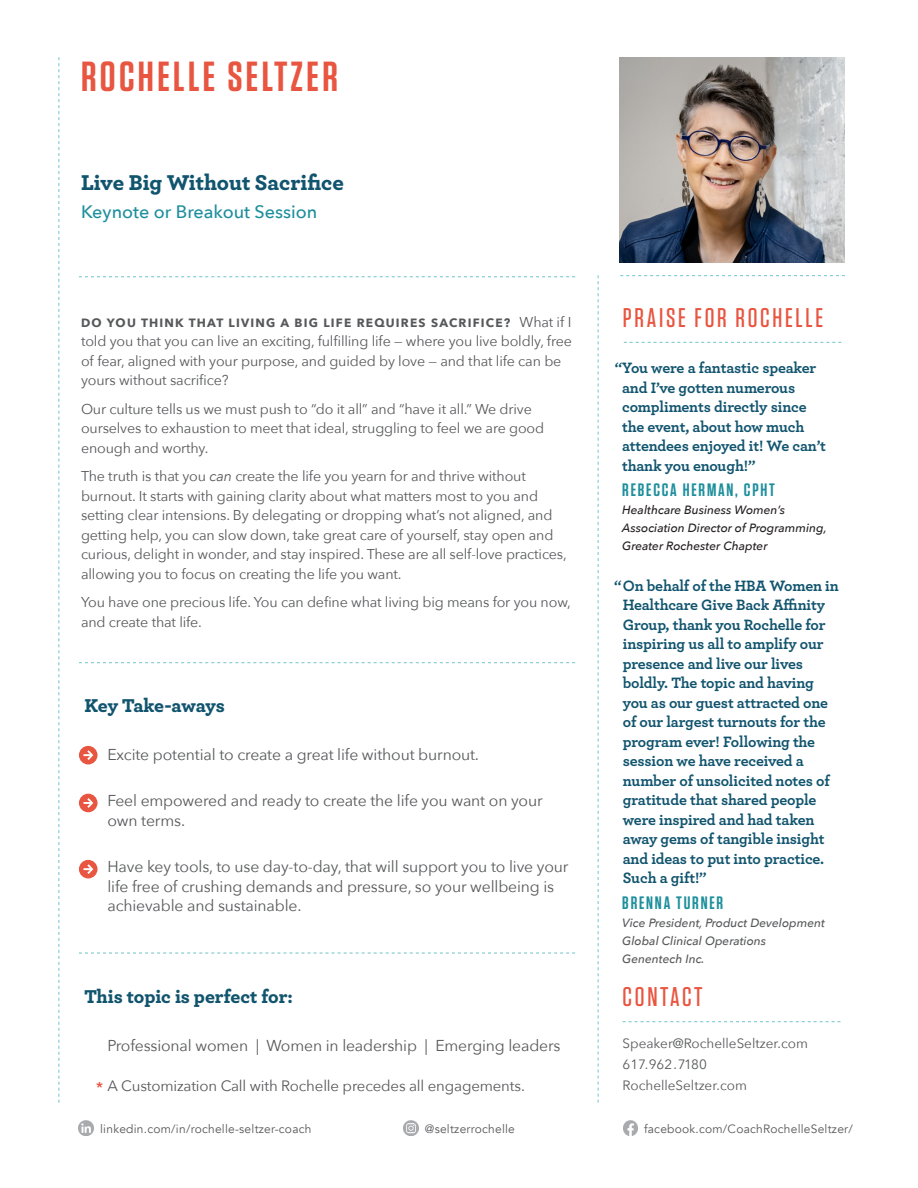
<style>
.page{position:relative;width:918px;height:1188px;background:#fff}
.page>*{position:absolute;margin:0;border:0;box-sizing:border-box;transform-origin:0 0}
.RS_Tungsten_Large_Heads{font:600 42px "Tungsten";letter-spacing:.08em;color:#e85540}
.Red_Tungsten_Heads_w_Rule{font:500 27px "Tungsten";letter-spacing:.1em;color:#e85540}
.Cover_Author_Title{font:900 22.5px "Archer";color:#11546e}
.Program_Descriptions_Avenir{font:900 19.5px "Archer";letter-spacing:-.005em;color:#11546e}
.Reviewer_Name{font:600 18px "Tungsten";letter-spacing:.1em;color:#1e8f9c}
.Cover_Author_Title-2{font:500 18px "Avenir Next";color:#1e8f9c}
.Reviewer_Quote{font:700 15.75px/19.5px "Archer";letter-spacing:-.01em;color:#11546e}
.Program_Descriptions_Avenir-2{font:15.75px/19.5px "Avenir Next";letter-spacing:-.01em;color:#57585a}
.Program_Descriptions_Avenir-3{font:500 15.75px "Avenir Next";color:#e85540}
.Program_Descriptions_Avenir-4{font:15px "Avenir Next";letter-spacing:-.01em;color:#57585a}
.Program_Descriptions_Avenir-5{font:14.25px/19.5px "Avenir Next";letter-spacing:-.01em;color:#57585a}
.RS_Avenir_Text{font:13.5px "Avenir Next";color:#57585a}
.RS_Avenir_Text-2{font:12px "Avenir";letter-spacing:.02em;color:#57585a}
.Reviewer_Title{font:italic 500 12px/18px "Avenir Next";color:#231f20}
.Reviewer_Title-2{font:italic 500 12px/18px "Avenir Next";color:#57585a}
.Program_Descriptions_Avenir-6{font:700 12px "Avenir Next";letter-spacing:.1em;color:#57585a}
.s1{font-weight:400;font-size:14.25px}
.s2{font-style:italic}
</style>
<div class="page">
<img style="left:79px;top:1121px;width:14px;height:14px">
<img style="left:623px;top:1121px;width:15px;height:14px">
<img style="left:619px;top:57px;width:226px;height:206px">
<svg style="left:79px;top:276px;width:496px;height:1px"></svg>
<svg style="left:620px;top:275px;width:225px;height:1px"></svg>
<svg style="left:58px;top:57px;width:1px;height:1046px"></svg>
<svg style="left:598px;top:275px;width:1px;height:828px"></svg>
<svg style="left:623px;top:1021px;width:217px;height:1px"></svg>
<img style="left:404px;top:1121px;width:14px;height:14px">
<svg style="left:624px;top:342px;width:217px;height:1px"></svg>
<svg style="left:79px;top:953px;width:496px;height:1px"></svg>
<svg style="left:79px;top:662px;width:496px;height:1px"></svg>
<svg style="left:79px;top:746px;width:19px;height:18px"></svg>
<svg style="left:79px;top:794px;width:19px;height:18px"></svg>
<svg style="left:79px;top:860px;width:19px;height:18px"></svg>
<p class="RS_Tungsten_Large_Heads" style="left:81px;top:54px;width:258px">ROCHELLE SELTZER</p>
<p class="Cover_Author_Title" style="left:81px;top:164px;width:264px">Live Big Without Sacrifice</p>
<p class="Cover_Author_Title-2" style="left:81px;top:197px;width:238px">Keynote or Breakout Session</p>
<p class="Program_Descriptions_Avenir-6" style="left:81px;top:312px;width:492px">DO YOU THINK THAT LIVING A BIG LIFE REQUIRES SACRIFICE? <span class="s1">What if I</span></p>
<p class="Program_Descriptions_Avenir-5" style="left:81px;top:331px;width:492px">told you that you can live an exciting, fulfilling life — where you live boldly, free of fear, aligned with your purpose, and guided by love — and that life can be yours without sacrifice?</p>
<p class="Program_Descriptions_Avenir-5" style="left:81px;top:398px;width:465px">Our culture tells us we must push to “do it all” and “have it all.” We drive ourselves to exhaustion to meet that ideal, struggling to feel we are good enough and worthy.</p>
<p class="Program_Descriptions_Avenir-5" style="left:81px;top:466px;width:487px">The truth is that you <span class="s2">can</span> create the life you yearn for and thrive without burnout. It starts with gaining clarity about what matters most to you and setting clear intensions. By delegating or dropping what’s not aligned, and getting help, you can slow down, take great care of yourself, stay open and curious, delight in wonder, and stay inspired. These are all self-love practices, allowing you to focus on creating the life you want.</p>
<p class="Program_Descriptions_Avenir-5" style="left:81px;top:592px;width:492px">You have one precious life. You can define what living big means for you now, and create that life.</p>
<p class="Program_Descriptions_Avenir" style="left:84px;top:690px;width:142px">Key Take-aways</p>
<p class="Program_Descriptions_Avenir-2" style="left:107px;top:744px;width:373px">Excite potential to create a great life without burnout.</p>
<p class="Program_Descriptions_Avenir-2" style="left:107px;top:790px;width:437px">Feel empowered and ready to create the life you want on your own terms.</p>
<p class="Program_Descriptions_Avenir-2" style="left:107px;top:856px;width:463px">Have key tools, to use day-to-day, that will support you to live your life free of crushing demands and pressure, so your wellbeing is achievable and sustainable.</p>
<p class="Program_Descriptions_Avenir" style="left:84px;top:981px;width:210px">This topic is perfect for:</p>
<p class="Program_Descriptions_Avenir-2" style="left:107px;top:1035px;width:455px">Professional women | Women in leadership | Emerging leaders</p>
<p class="Program_Descriptions_Avenir-4" style="left:107px;top:1073px;width:419px">A Customization Call with Rochelle precedes all engagements.</p>
<p class="Program_Descriptions_Avenir-3" style="left:96px;top:1074px;width:9px">*</p>
<p class="Red_Tungsten_Heads_w_Rule" style="left:623px;top:304px;width:202px">PRAISE FOR ROCHELLE</p>
<p class="Reviewer_Quote" style="left:622px;top:357px;width:205px;text-indent:-7px">“You were a fantastic speaker and I’ve gotten numerous compliments directly since the event, about how much attendees enjoyed it! We can’t thank you enough!”</p>
<p class="Reviewer_Name" style="left:622px;top:481px;width:154px">REBECCA HERMAN, CPHT</p>
<p class="Reviewer_Title" style="left:622px;top:501px;width:206px">Healthcare Business Women’s<br>Association Director of Programming,<br>Greater Rochester Chapter</p>
<p class="Reviewer_Quote" style="left:623px;top:575px;width:218px;text-indent:-9px">“On behalf of the HBA Women in<br>Healthcare Give Back Affinity<br>Group, thank you Rochelle for inspiring us all to amplify our presence and live our lives boldly. The topic and having you as our guest attracted one of our largest turnouts for the program ever! Following the session we have received a number of unsolicited notes of gratitude that shared people were inspired and had taken away gems of tangible insight and ideas to put into practice.<br>Such a gift!”</p>
<p class="Reviewer_Name" style="left:622px;top:893px;width:102px">BRENNA TURNER</p>
<p class="Reviewer_Title-2" style="left:622px;top:913px;width:204px">Vice President, Product Development<br>Global Clinical Operations<br>Genentech Inc.</p>
<p class="Red_Tungsten_Heads_w_Rule" style="left:623px;top:983px;width:82px">CONTACT</p>
<p class="RS_Avenir_Text" style="left:623px;top:1032px;width:187px">Speaker@RochelleSeltzer.com</p>
<p class="RS_Avenir_Text" style="left:623px;top:1053px;width:86px">617.962.7180</p>
<p class="RS_Avenir_Text" style="left:623px;top:1074px;width:126px">RochelleSeltzer.com</p>
<p class="RS_Avenir_Text-2" style="left:100px;top:1121px;width:213px">linkedin.com/in/rochelle-seltzer-coach</p>
<p class="RS_Avenir_Text-2" style="left:644px;top:1121px;width:210px">facebook.com/CoachRochelleSeltzer/</p>
<p class="RS_Avenir_Text-2" style="left:425px;top:1121px;width:92px">@seltzerrochelle</p>
</div>
